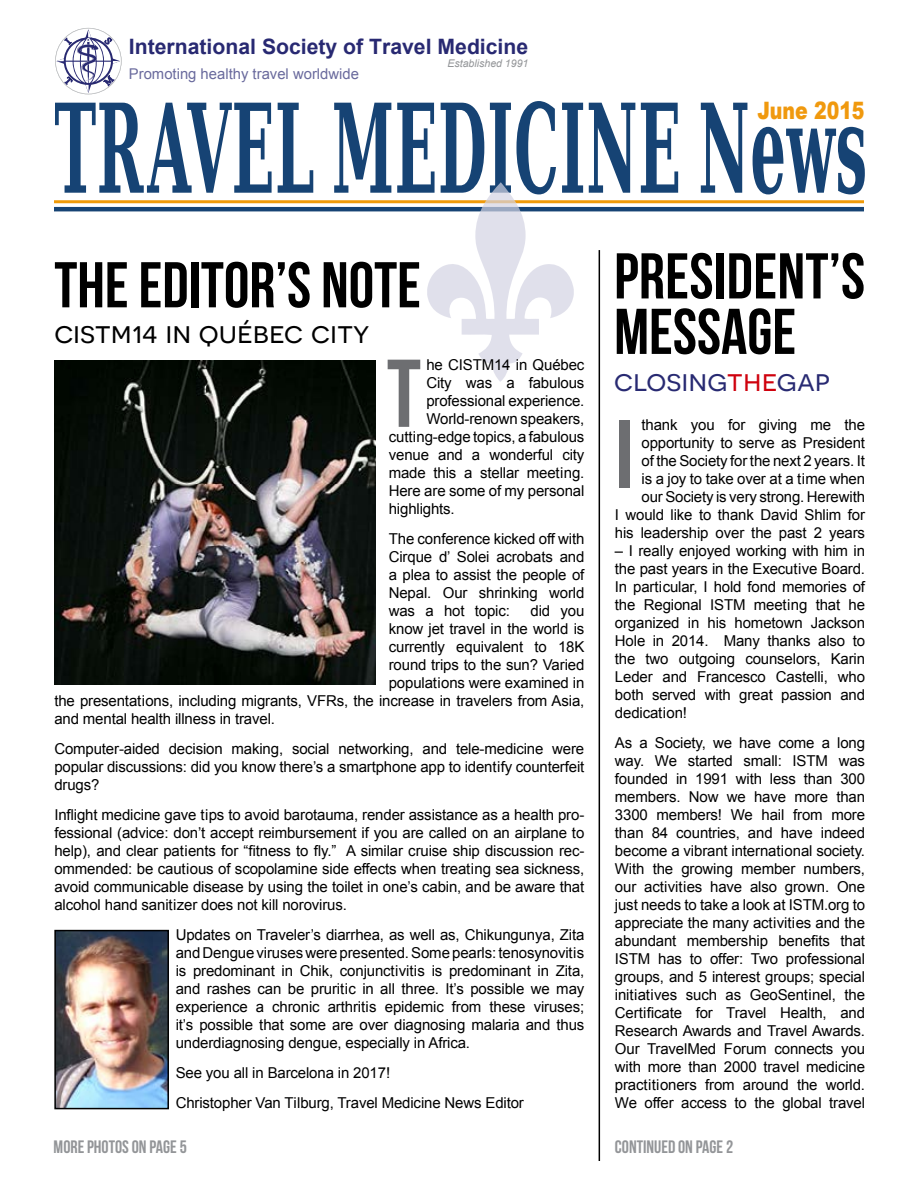
<style>
.page{position:relative;width:918px;height:1188px;background:#fff}
.page>*{position:absolute;margin:0;border:0;box-sizing:border-box;transform-origin:0 0}
.t1{font:700 123.45px "Bitstream Vera Serif";letter-spacing:.01em;color:#164374;scale:.46 1}
.t2{font:96px "Bebas Neue";color:#6d6e71}
.t3{font:64.5px/55.5px "Bebas Neue";color:#000}
.t4{font:30px "Novecentosanswide";color:#000}
.t5{font:30px "Novecentosanswide";color:#282a72}
.t6{font:900 24px "Arial";color:#f0990e;scale:.79 1}
.t7{font:700 21.15px "Arial";color:#282972}
.t8{font:18px "Bebas Neue";color:#939598}
.t9{font:15px/18px "Arial";letter-spacing:-.01em;color:#000;text-align:justify}
.t10{font:14.85px "Arial";color:rgb(40 41 114/.7)}
.t11{font:700 13.5px "Arial";color:#282972}
.t12{font:italic 10.65px "Arial";color:#939598}
.t13{font:9.45px "Arial";color:rgb(40 41 114/.7)}
.s1{color:#cf010d}
</style>
<div class="page">
<hr style="left:599px;top:250px;width:1px;height:911px;background:#000">
<img style="left:54px;top:361px;width:322px;height:324px">
<img style="left:57px;top:933px;width:109px;height:173px">
<div style="left:54px;top:930px;width:115px;height:179px;border:2px solid #000"></div>
<hr style="left:54px;top:200px;width:810px;height:3px;background:#ef9a09">
<hr style="left:54px;top:207px;width:810px;height:4px;background:#164374">
<svg style="left:427px;top:182px;width:147px;height:200px"></svg>
<svg style="left:55px;top:28px;width:67px;height:66px"></svg>
<h3 class="t7" style="left:129px;top:32px;width:401px">International Society of Travel Medicine</h3>
<p class="t10" style="left:129px;top:64px;width:232px">Promoting healthy travel worldwide</p>
<p class="t11" style="left:125px;top:43px;width:255px">International Society of Travel Medicine</p>
<p class="t13" style="left:125px;top:63px;width:148px">Promoting healthy travel worldwide</p>
<p class="t12" style="left:447px;top:56px;width:83px">Established 1991</p>
<h3 class="t6" style="left:758px;top:93px;width:137px">June 2015</h3>
<h1 class="t1" style="left:54px;top:77px;width:1768px">TRAVEL MEDICINE News</h1>
<h3 class="t3" style="left:54px;top:257px;width:368px">THE EDITOR’S NOTE</h3>
<h3 class="t4" style="left:54px;top:315px;width:317px">cistm14 in québec city</h3>
<p class="t9" style="left:426px;top:355px;width:160px">he CISTM14 in Québec</p>
<p class="t9" style="left:426px;top:373px;width:160px">City was a fabulous</p>
<p class="t9" style="left:426px;top:391px;width:160px">professional experience.</p>
<p class="t9" style="left:426px;top:409px;width:160px">World-renown speakers,</p>
<p class="t9" style="left:389px;top:427px;width:197px">cutting-edge topics, a fabulous</p>
<p class="t9" style="left:389px;top:445px;width:197px">venue and a wonderful city</p>
<p class="t9" style="left:389px;top:463px;width:197px">made this a stellar meeting.</p>
<p class="t9" style="left:389px;top:481px;width:197px">Here are some of my personal</p>
<p class="t9" style="left:389px;top:499px;width:68px">highlights.</p>
<p class="t9" style="left:389px;top:529px;width:197px">The conference kicked off with Cirque d’ Solei acrobats and a plea to assist the people of Nepal. Our shrinking world was a hot topic:</p>
<h2 class="t2" style="left:387px;top:341px;width:36px">T</h2>
<p class="t9" style="left:389px;top:601px;width:197px;text-indent:142px">did you know jet travel in the world is currently equivalent to 18K round trips to the sun? Varied populations were examined in</p>
<p class="t9" style="left:54px;top:692px;width:532px">the presentations, including migrants, VFRs, the increase in travelers from Asia, and mental health illness in travel.</p>
<p class="t9" style="left:54px;top:740px;width:531px">Computer-aided decision making, social networking, and tele-medicine were popular discussions: did you know there’s a smartphone app to identify counterfeit drugs?</p>
<p class="t9" style="left:54px;top:806px;width:532px">Inflight medicine gave tips to avoid barotauma, render assistance as a health pro&shy;fessional (advice: don’t accept reimbursement if you are called on an airplane to help), and clear patients for “fitness to fly.” A similar cruise ship discussion rec&shy;ommended: be cautious of scopolamine side effects when treating sea sickness, avoid communicable disease by using the toilet in one’s cabin, and be aware that alcohol hand sanitizer does not kill norovirus.</p>
<p class="t9" style="left:176px;top:926px;width:410px">Updates on Traveler’s diarrhea, as well as, Chikungunya, Zita and Dengue viruses were presented. Some pearls: tenosynovitis is predominant in Chik, conjunctivitis is predominant in Zita, and rashes can be pruritic in all three. It’s possible we may experience a chronic arthritis epidemic from these viruses; it’s possible that some are over diagnosing malaria and thus underdiagnosing dengue, especially in Africa.</p>
<p class="t9" style="left:176px;top:1058px;width:350px;line-height:30px">See you all in Barcelona in 2017!<br>Christopher Van Tilburg, Travel Medicine News Editor</p>
<p class="t8" style="left:54px;top:1137px;width:135px">MORE PHOTOS ON PAGE 5</p>
<h3 class="t3" style="left:614px;top:248px;width:252px">PRESIDENT’S<br>MESSAGE</h3>
<h3 class="t5" style="left:614px;top:363px;width:217px">closing<span class="s1">the</span>gap</h3>
<p class="t9" style="left:615px;top:415px;width:252px;text-align:right">thank you for giving me the opportunity to serve as President<br>of the Society for the next 2 years. It<br>is a joy to take over at a time when<br>our Society is very strong. Herewith<br>I would like to thank David Shlim for his leadership over the past 2 years</p>
<p class="t9" style="left:615px;top:541px;width:252px">– I really enjoyed working with him in the past years in the Executive Board.<br>In particular, I hold fond memories of the Regional ISTM meeting that he organized in his hometown Jackson Hole in 2014. Many thanks also to the two outgoing counselors, Karin Leder and Francesco Castelli, who both served with great passion and dedication!</p>
<p class="t9" style="left:615px;top:733px;width:252px">As a Society, we have come a long way. We started small: ISTM was founded in 1991 with less than 300 members. Now we have more than 3300 members! We hail from more than 84 countries, and have indeed become a vibrant international society.<br>With the growing member numbers, our activities have also grown. One just needs to take a look at ISTM.org to appreciate the many activities and the abundant membership benefits that ISTM has to offer: Two professional groups, and 5 interest groups; special initiatives such as GeoSentinel, the Certificate for Travel Health, and Research Awards and Travel Awards.<br>Our TravelMed Forum connects you with more than 2000 travel medicine practitioners from around the world.<br>We offer access to the global travel</p>
<p class="t8" style="left:615px;top:1137px;width:120px">CONTINUED ON PAGE 2</p>
<h2 class="t2" style="left:615px;top:402px;width:20px">I</h2>
</div>
